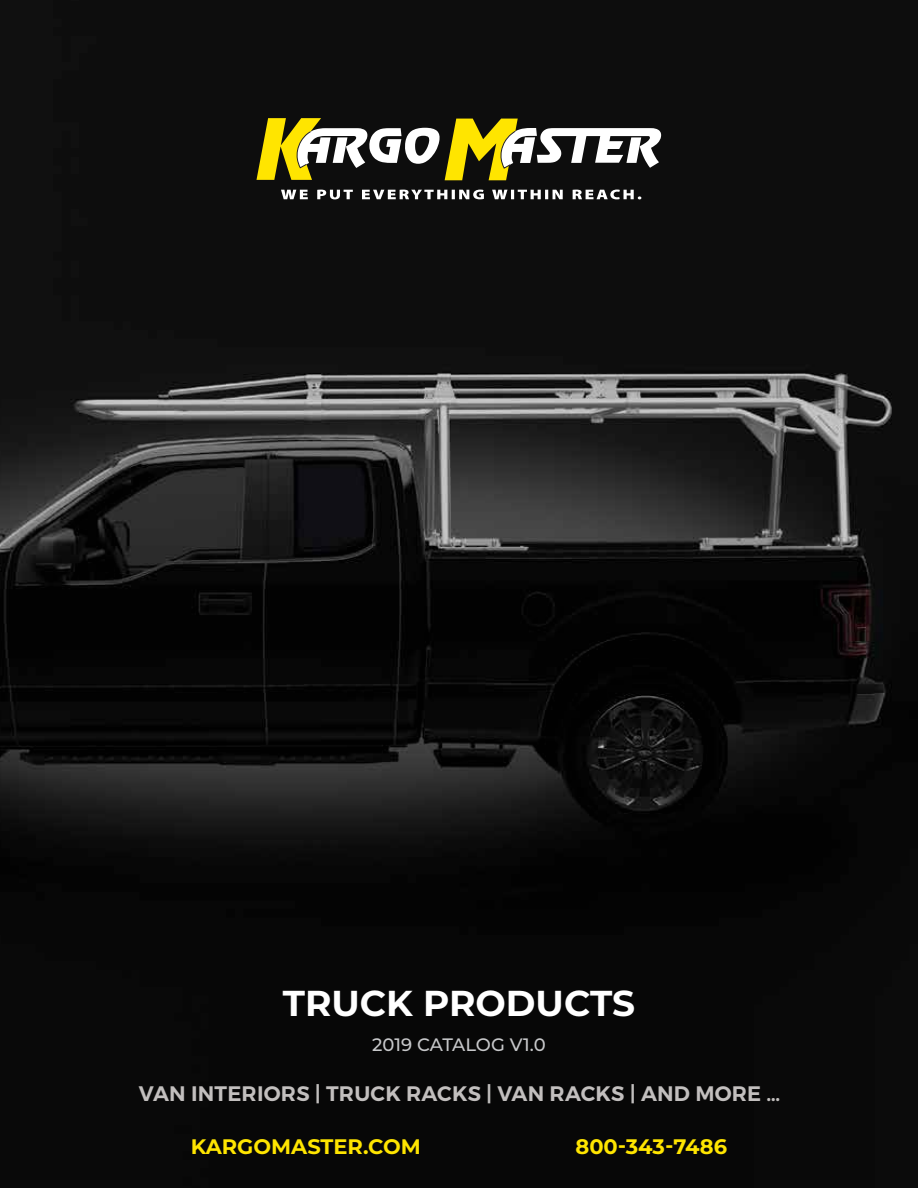
<style>
.page{position:relative;width:918px;height:1188px;background:#fff}
.page>*{position:absolute;margin:0;border:0;box-sizing:border-box;transform-origin:0 0}
.t1{font:700 36px "Montserrat";color:#fff}
.t2{font:600 21px "Montserrat";letter-spacing:.01em;color:#c2bfbe}
.t3{font:700 21px "Montserrat";color:#ffe500}
.t4{font:500 18px "Montserrat";letter-spacing:-.005em;color:#c7c8ca}
</style>
<div class="page">
<img style="left:0;top:0;width:918px;height:1188px">
<svg style="left:281px;top:190px;width:360px;height:9px"></svg>
<svg style="left:257px;top:118px;width:405px;height:62px"></svg>
<h1 class="t1" style="left:283px;top:978px;width:354px">TRUCK PRODUCTS</h1>
<p class="t4" style="left:372px;top:1032px;width:175px">2019 CATALOG V1.0</p>
<p class="t2" style="left:139px;top:1081px;width:643px">VAN INTERIORS | TRUCK RACKS | VAN RACKS | AND MORE …</p>
<p class="t3" style="left:191px;top:1131px;width:232px">KARGOMASTER.COM</p>
<p class="t3" style="left:575px;top:1131px;width:153px">800-343-7486</p>
</div>
